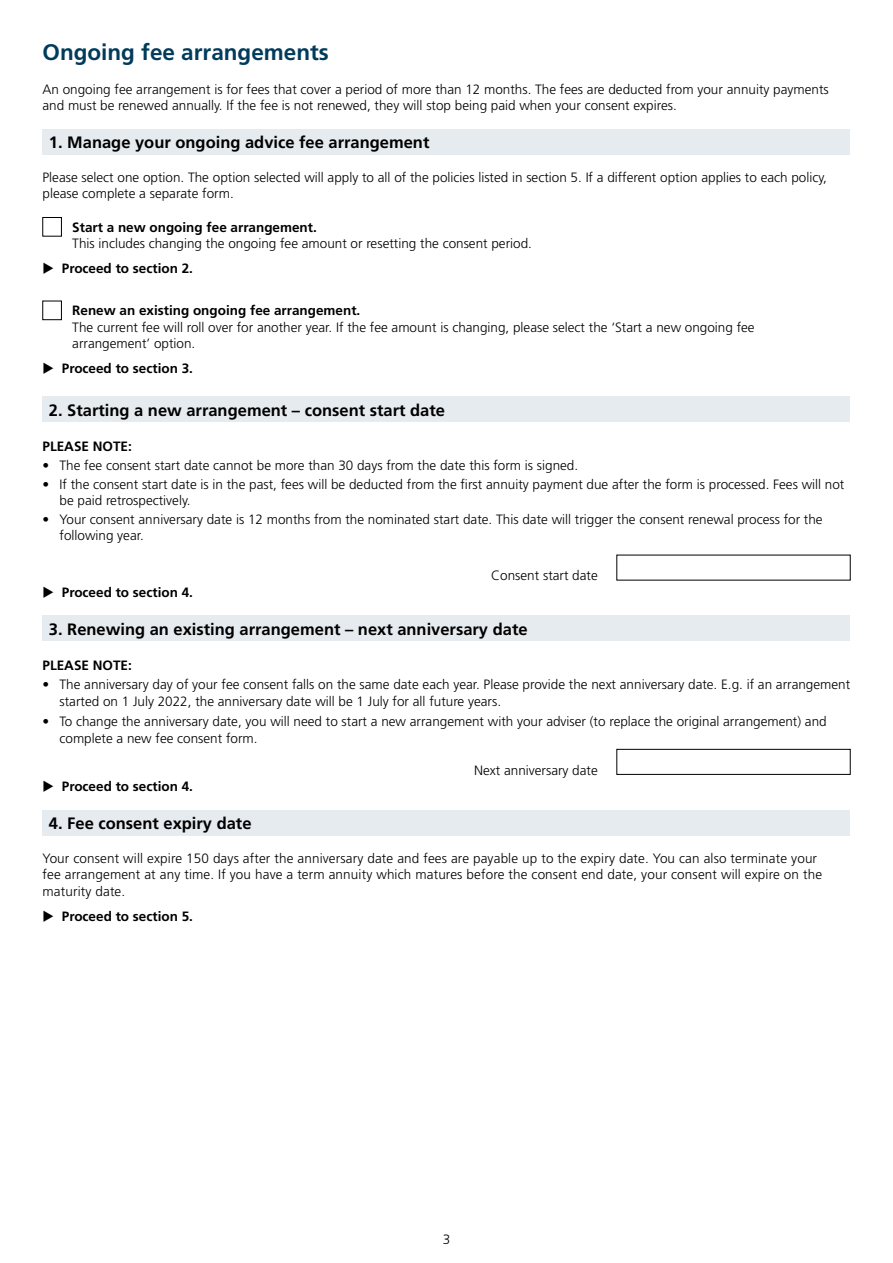
<style>
.page{position:relative;width:893px;height:1263px;background:#fff}
.page>*{position:absolute;margin:0;border:0;box-sizing:border-box;transform-origin:0 0}
.t1{font:700 22.5px "Frutiger";color:#003b5c}
.t2{font:700 16.5px "Frutiger";color:#000}
.t3{font:300 13.5px/16.5px "Frutiger";color:#000}
.t4{font:700 13.5px "Frutiger";color:#000}
</style>
<div class="page">
<div style="left:43px;top:129px;width:807px;height:25px;background:#e6ebef"></div>
<div style="left:43px;top:217px;width:19px;height:19px;border:1px solid #000"></div>
<div style="left:43px;top:301px;width:19px;height:19px;border:1px solid #000"></div>
<div style="left:43px;top:396px;width:807px;height:26px;background:#e6ebef"></div>
<div style="left:43px;top:616px;width:807px;height:25px;background:#e6ebef"></div>
<div style="left:617px;top:749px;width:233px;height:26px;border:1px solid #000"></div>
<div style="left:43px;top:810px;width:807px;height:25px;background:#e6ebef"></div>
<h1 class="t1" style="left:43px;top:39px;width:288px">Ongoing fee arrangements</h1>
<p class="t3" style="left:43px;top:81px;width:788px">An ongoing fee arrangement is for fees that cover a period of more than 12 months. The fees are deducted from your annuity payments and must be renewed annually. If the fee is not renewed, they will stop being paid when your consent expires.</p>
<p class="t2" style="left:49px;top:133px;width:382px">1. Manage your ongoing advice fee arrangement</p>
<p class="t3" style="left:43px;top:169px;width:786px">Please select one option. The option selected will apply to all of the policies listed in section 5. If a different option applies to each policy, please complete a separate form.</p>
<p class="t4" style="left:72px;top:219px;width:246px">Start a new ongoing fee arrangement.</p>
<p class="t3" style="left:72px;top:235px;width:461px">This includes changing the ongoing fee amount or resetting the consent period.</p>
<p class="t4" style="left:43px;top:261px;width:152px">◆ Proceed to section 2.</p>
<p class="t4" style="left:72px;top:303px;width:290px">Renew an existing ongoing fee arrangement.</p>
<p class="t3" style="left:72px;top:319px;width:684px">The current fee will roll over for another year. If the fee amount is changing, please select the ‘Start a new ongoing fee arrangement’ option.</p>
<p class="t4" style="left:43px;top:361px;width:152px">◆ Proceed to section 3.</p>
<p class="t2" style="left:49px;top:400px;width:398px">2. Starting a new arrangement – consent start date</p>
<p class="t4" style="left:43px;top:439px;width:91px">PLEASE NOTE:</p>
<p class="t3" style="left:43px;top:457px;width:537px">• The fee consent start date cannot be more than 30 days from the date this form is signed.</p>
<p class="t3" style="left:60px;top:476px;width:786px;text-indent:-17px">• If the consent start date is in the past, fees will be deducted from the first annuity payment due after the form is processed. Fees will not be paid retrospectively.</p>
<p class="t3" style="left:60px;top:511px;width:765px;text-indent:-17px">• Your consent anniversary date is 12 months from the nominated start date. This date will trigger the consent renewal process for the following year.</p>
<p class="t3" style="left:491px;top:567px;width:108px">Consent start date</p>
<p class="t4" style="left:43px;top:584px;width:152px">◆ Proceed to section 4.</p>
<p class="t2" style="left:49px;top:619px;width:480px">3. Renewing an existing arrangement – next anniversary date</p>
<p class="t4" style="left:43px;top:658px;width:91px">PLEASE NOTE:</p>
<p class="t3" style="left:60px;top:676px;width:792px;text-indent:-17px">• The anniversary day of your fee consent falls on the same date each year. Please provide the next anniversary date. E.g. if an arrangement started on 1 July 2022, the anniversary date will be 1 July for all future years.</p>
<p class="t3" style="left:60px;top:713px;width:769px;text-indent:-17px">• To change the anniversary date, you will need to start a new arrangement with your adviser (to replace the original arrangement) and complete a new fee consent form.</p>
<p class="t3" style="left:474px;top:762px;width:125px">Next anniversary date</p>
<p class="t4" style="left:43px;top:778px;width:152px">◆ Proceed to section 4.</p>
<p class="t2" style="left:49px;top:814px;width:204px">4. Fee consent expiry date</p>
<p class="t3" style="left:43px;top:850px;width:781px">Your consent will expire 150 days after the anniversary date and fees are payable up to the expiry date. You can also terminate your fee arrangement at any time. If you have a term annuity which matures before the consent end date, your consent will expire on the maturity date.</p>
<p class="t4" style="left:43px;top:908px;width:152px">◆ Proceed to section 5.</p>
<p class="t3" style="left:443px;top:1231px;width:9px">3</p>
</div>
